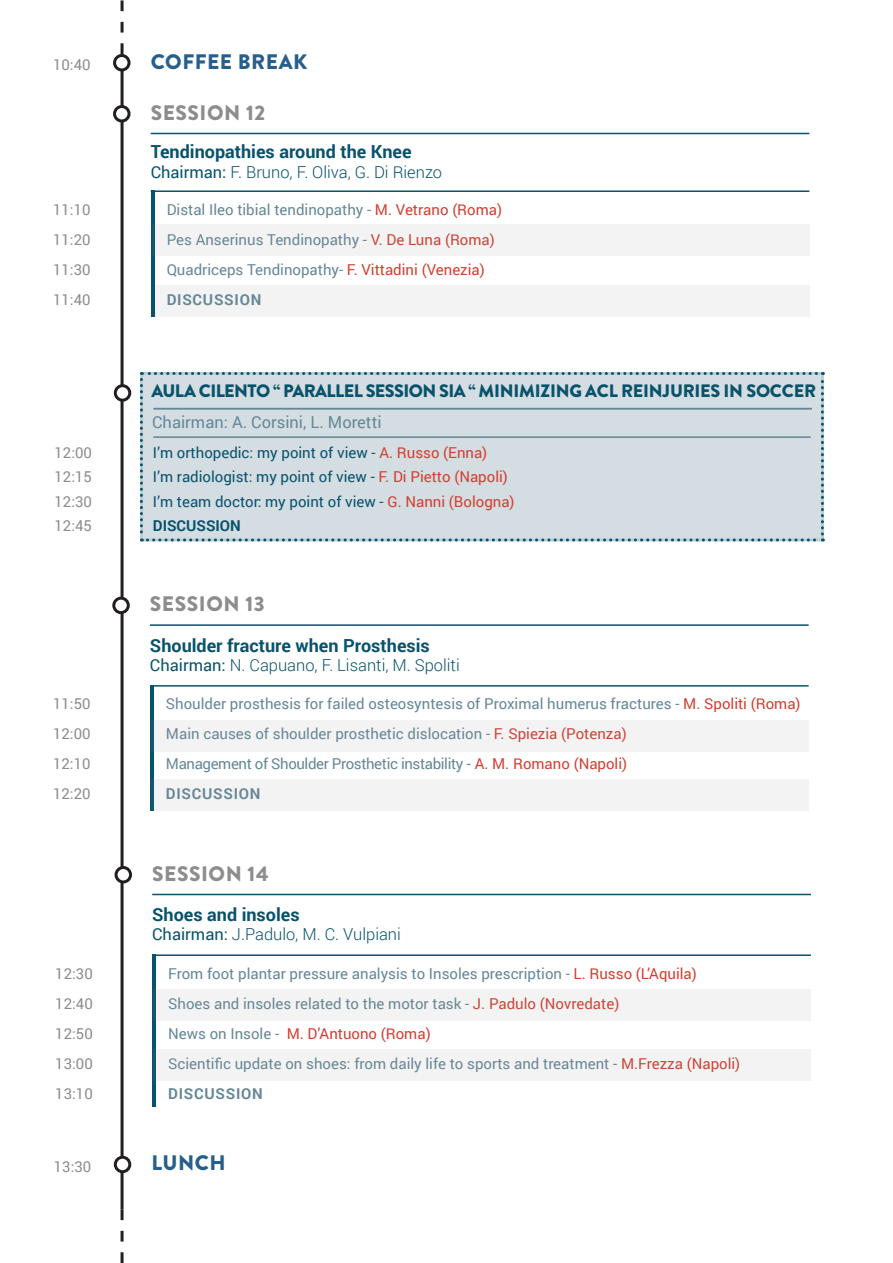
<style>
.page{position:relative;width:893px;height:1263px;background:#fff}
.page>*{position:absolute;margin:0;border:0;box-sizing:border-box;transform-origin:0 0}
.t1{font:900 21px "Brandon Grotesque";letter-spacing:.025em;color:#8e8d8e}
.t2{font:900 21px "Brandon Grotesque";letter-spacing:.025em;color:#275f8c}
.t3{font:700 18px "Roboto";color:#08526c}
.t4{font:900 18px "Brandon Grotesque";letter-spacing:-.035em;color:#08526c}
.t5{font:300 16.5px "Roboto";color:#08526c}
.t6{font:16.5px "Roboto";color:#658797}
.t7{font:15px/30px "Roboto";color:#658797}
.t8{font:15px/24px "Roboto";color:#08526c}
.t9{font:15px/30px "Roboto";color:#8e8d8e;text-align:justify}
.s1{font-weight:400}
.s2{color:#d23f31}
.s3{font-weight:700}
</style>
<div class="page">
<hr style="left:121px;top:63px;width:3px;height:1146px;background:#231f20">
<svg style="left:121px;top:0;width:3px;height:54px"></svg>
<div style="left:114px;top:598px;width:14px;height:15px;background:#fff;border-radius:50%"></div>
<div style="left:112px;top:597px;width:18px;height:17px;border:3px solid #231f20;border-radius:50%"></div>
<hr style="left:150px;top:624px;width:659px;height:2px;background:#08526c">
<hr style="left:150px;top:685px;width:659px;height:2px;background:#08526c">
<hr style="left:150px;top:685px;width:4px;height:126px;background:#08526c">
<div style="left:151px;top:720px;width:657px;height:31px;background:#f3f3f3"></div>
<div style="left:151px;top:780px;width:657px;height:31px;background:#f3f3f3"></div>
<svg style="left:121px;top:1209px;width:3px;height:54px"></svg>
<div style="left:116px;top:867px;width:15px;height:15px;background:#fff;border-radius:50%"></div>
<div style="left:115px;top:866px;width:17px;height:17px;border:3px solid #231f20;border-radius:50%"></div>
<hr style="left:152px;top:894px;width:659px;height:1px;background:#08526c">
<hr style="left:152px;top:954px;width:659px;height:2px;background:#08526c">
<hr style="left:152px;top:954px;width:4px;height:153px;background:#08526c">
<div style="left:153px;top:989px;width:658px;height:31px;background:#f3f3f3"></div>
<div style="left:153px;top:1049px;width:658px;height:31px;background:#f3f3f3"></div>
<div style="left:115px;top:1157px;width:15px;height:15px;background:#fff;border-radius:50%"></div>
<div style="left:114px;top:1156px;width:17px;height:17px;border:3px solid #231f20;border-radius:50%"></div>
<div style="left:152px;top:286px;width:657px;height:31px;background:#f3f3f3"></div>
<div style="left:115px;top:107px;width:14px;height:14px;background:#fff;border-radius:50%"></div>
<div style="left:113px;top:105px;width:18px;height:17px;border:3px solid #231f20;border-radius:50%"></div>
<hr style="left:151px;top:133px;width:658px;height:1px;background:#08526c">
<hr style="left:151px;top:190px;width:658px;height:2px;background:#08526c">
<hr style="left:151px;top:190px;width:4px;height:127px;background:#08526c">
<div style="left:152px;top:224px;width:657px;height:32px;background:#f3f3f3"></div>
<div style="left:115px;top:55px;width:14px;height:15px;background:#fff;border-radius:50%"></div>
<div style="left:113px;top:54px;width:18px;height:17px;border:3px solid #231f20;border-radius:50%"></div>
<div style="left:115px;top:386px;width:15px;height:14px;background:#fff;border-radius:50%"></div>
<div style="left:114px;top:384px;width:17px;height:18px;border:3px solid #231f20;border-radius:50%"></div>
<div style="left:140px;top:372px;width:684px;height:169px;background:#d4dde2"></div>
<hr style="left:153px;top:408px;width:659px;height:1px;background:#658797">
<hr style="left:153px;top:436px;width:658px;height:2px;background:#658797">
<p class="t9" style="left:53px;top:49px;width:39px">10:40</p>
<h1 class="t2" style="left:151px;top:47px;width:158px">COFFEE BREAK</h1>
<p class="t9" style="left:53px;top:194px;width:39px">11:10<br>11:20<br>11:30<br>11:40</p>
<h1 class="t1" style="left:151px;top:98px;width:116px">SESSION 12</h1>
<p class="t3" style="left:151px;top:139px;width:262px">Tendinopathies around the Knee</p>
<p class="t5" style="left:151px;top:161px;width:293px"><span class="s1">Chairman:</span> F. Bruno, F. Oliva, G. Di Rienzo</p>
<p class="t7" style="left:167px;top:194px;width:337px">Distal Ileo tibial tendinopathy - <span class="s2">M. Vetrano (Roma)<br></span>Pes Anserinus Tendinopathy - <span class="s2">V. De Luna (Roma)<br></span>Quadriceps Tendinopathy- <span class="s2">F. Vittadini (Venezia)<br></span><span class="s3">DISCUSSION</span></p>
<p class="t4" style="left:151px;top:378px;width:353px">AULA CILENTO “ PARALLEL SESSION SIA “ MINIMI</p>
<p class="t4" style="left:541px;top:378px;width:92px">ZING ACL REIN</p>
<p class="t4" style="left:663px;top:378px;width:19px">JURIES</p>
<p class="t4" style="left:724px;top:378px;width:36px">IN SOCCER</p>
<p class="t6" style="left:152px;top:411px;width:231px">Chairman: A. Corsini, L. Moretti</p>
<p class="t9" style="left:55px;top:441px;width:39px;line-height:24px">12:00<br>12:15<br>12:30<br>12:45</p>
<p class="t8" style="left:153px;top:441px;width:363px">I’m orthopedic: my point of view - <span class="s2">A. Russo (Enna)<br></span>I’m radiologist: my point of view - <span class="s2">F. Di Pietto (Napoli)<br></span>I’m team doctor: my point of view - <span class="s2">G. Nanni (Bologna)<br></span><span class="s3">DISCUSSION</span></p>
<p class="t9" style="left:53px;top:688px;width:39px">11:50<br>12:00<br>12:10<br>12:20</p>
<p class="t9" style="left:55px;top:958px;width:39px">12:30<br>12:40<br>12:50<br>13:00<br>13:10</p>
<h1 class="t1" style="left:150px;top:589px;width:116px">SESSION 13</h1>
<p class="t3" style="left:150px;top:632px;width:281px">Shoulder fracture when Prosthesis</p>
<p class="t5" style="left:150px;top:654px;width:311px"><span class="s1">Chairman:</span> N. Capuano, F. Lisanti, M. Spoliti</p>
<p class="t7" style="left:166px;top:688px;width:636px">Shoulder prosthesis for failed osteosyntesis of Proximal humerus fractures - <span class="s2">M. Spoliti (Roma)<br></span>Main causes of shoulder prosthetic dislocation - <span class="s2">F. Spiezia (Potenza)<br></span>Management of Shoulder Prosthetic instability - <span class="s2">A. M. Romano (Napoli)<br></span><span class="s3">DISCUSSION</span></p>
<h1 class="t1" style="left:152px;top:858px;width:118px">SESSION 14</h1>
<p class="t3" style="left:152px;top:902px;width:149px">Shoes and insoles</p>
<p class="t5" style="left:152px;top:923px;width:250px"><span class="s1">Chairman:</span> J.Padulo, M. C. Vulpiani</p>
<p class="t7" style="left:168px;top:958px;width:574px">From foot plantar pressure analysis to Insoles prescription - <span class="s2">L. Russo (L’Aquila)<br></span>Shoes and insoles related to the motor task - <span class="s2">J. Padulo (Novredate)<br></span>News on Insole - <span class="s2">M. D’Antuono (Roma)<br></span>Scientific update on shoes: from daily life to sports and treatment - <span class="s2">M.Frezza (Napoli)<br></span><span class="s3">DISCUSSION</span></p>
<p class="t9" style="left:54px;top:1150px;width:39px">13:30</p>
<h1 class="t2" style="left:151px;top:1148px;width:72px">LUNCH</h1>
</div>
